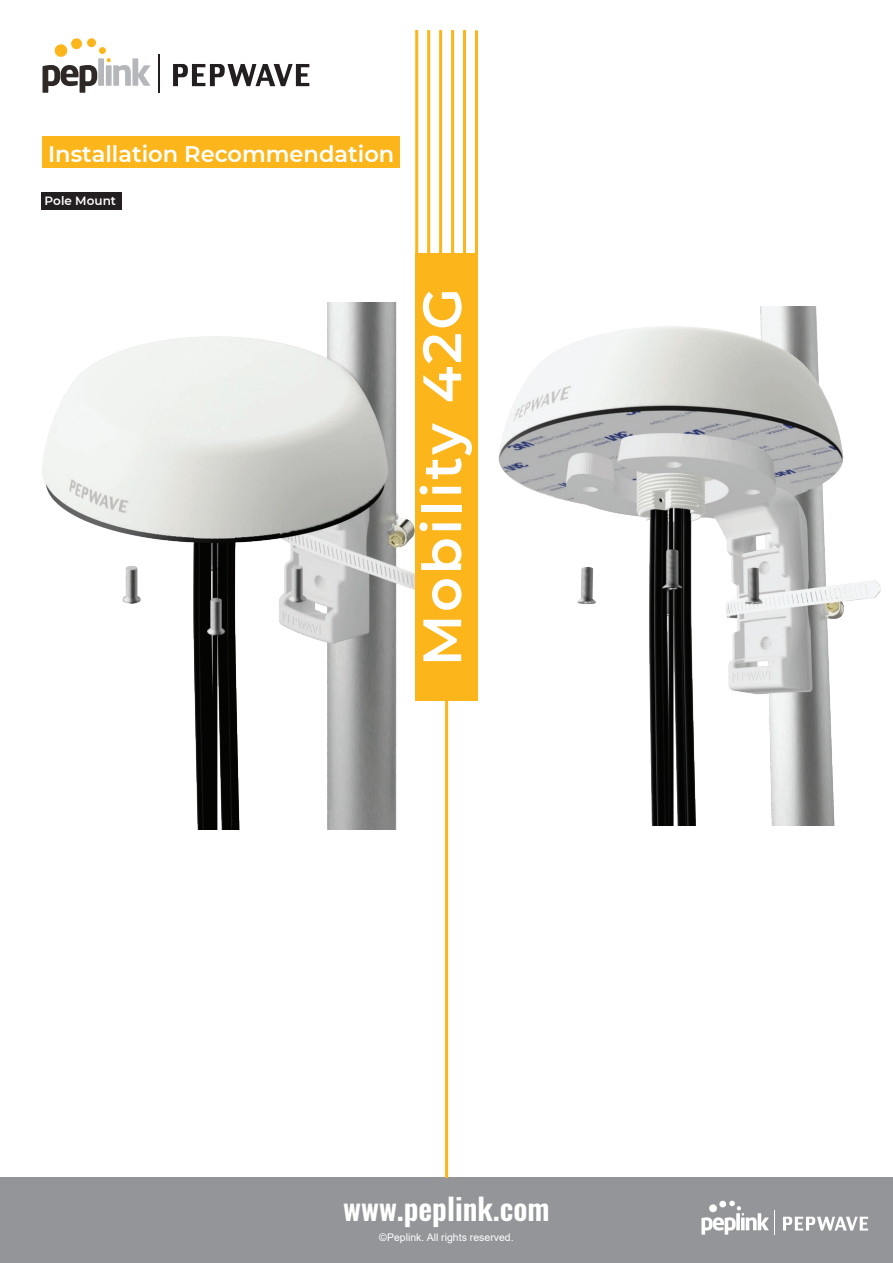
<style>
.page{position:relative;width:893px;height:1263px;background:#fff}
.page>*{position:absolute;margin:0;border:0;box-sizing:border-box;transform-origin:0 0}
.t1{font:600 54px "Montserrat";letter-spacing:.05em;color:#fff}
.t2{font:600 30px "Oswald";color:#fff}
.t3{font:600 22.5px "Montserrat";color:#fff}
.t4{font:600 12px "Montserrat";color:#fff}
.t5{font:10.5px "Arial";color:#fff}
</style>
<div class="page">
<div style="left:43px;top:136px;width:357px;height:32px;background:#fcb61c"></div>
<div style="left:0;top:1178px;width:893px;height:85px;background:#939598"></div>
<svg style="left:783px;top:1217px;width:85px;height:13px"></svg>
<svg style="left:701px;top:1200px;width:74px;height:35px"></svg>
<svg style="left:43px;top:38px;width:107px;height:55px"></svg>
<svg style="left:173px;top:64px;width:136px;height:22px"></svg>
<hr style="left:158px;top:54px;width:2px;height:39px;background:#231f20">
<div style="left:41px;top:193px;width:80px;height:17px;background:#231f20"></div>
<img style="left:682px;top:307px;width:153px;height:518px">
<img style="left:42px;top:303px;width:640px;height:526px">
<img style="left:692px;top:308px;width:189px;height:493px">
<hr style="left:415px;top:30px;width:3px;height:224px;background:#fcb61c">
<hr style="left:427px;top:30px;width:3px;height:224px;background:#fcb61c">
<hr style="left:439px;top:30px;width:3px;height:224px;background:#fcb61c">
<hr style="left:451px;top:30px;width:3px;height:224px;background:#fcb61c">
<hr style="left:463px;top:30px;width:3px;height:224px;background:#fcb61c">
<hr style="left:475px;top:30px;width:3px;height:224px;background:#fcb61c">
<div style="left:415px;top:254px;width:63px;height:447px;background:#fcb61c"></div>
<hr style="left:445px;top:701px;width:3px;height:477px;background:#fcb61c">
<h3 class="t3" style="left:48px;top:138px;width:348px">Installation Recommendation</h3>
<p class="t4" style="left:45px;top:192px;width:73px">Pole Mount</p>
<h1 class="t1" style="left:404px;top:666px;width:380px;rotate:-90deg">Mobility 42G</h1>
<h2 class="t2" style="left:343px;top:1188px;width:208px">www.peplink.com</h2>
<p class="t5" style="left:379px;top:1230px;width:136px">©Peplink. All rights reserved.</p>
</div>
